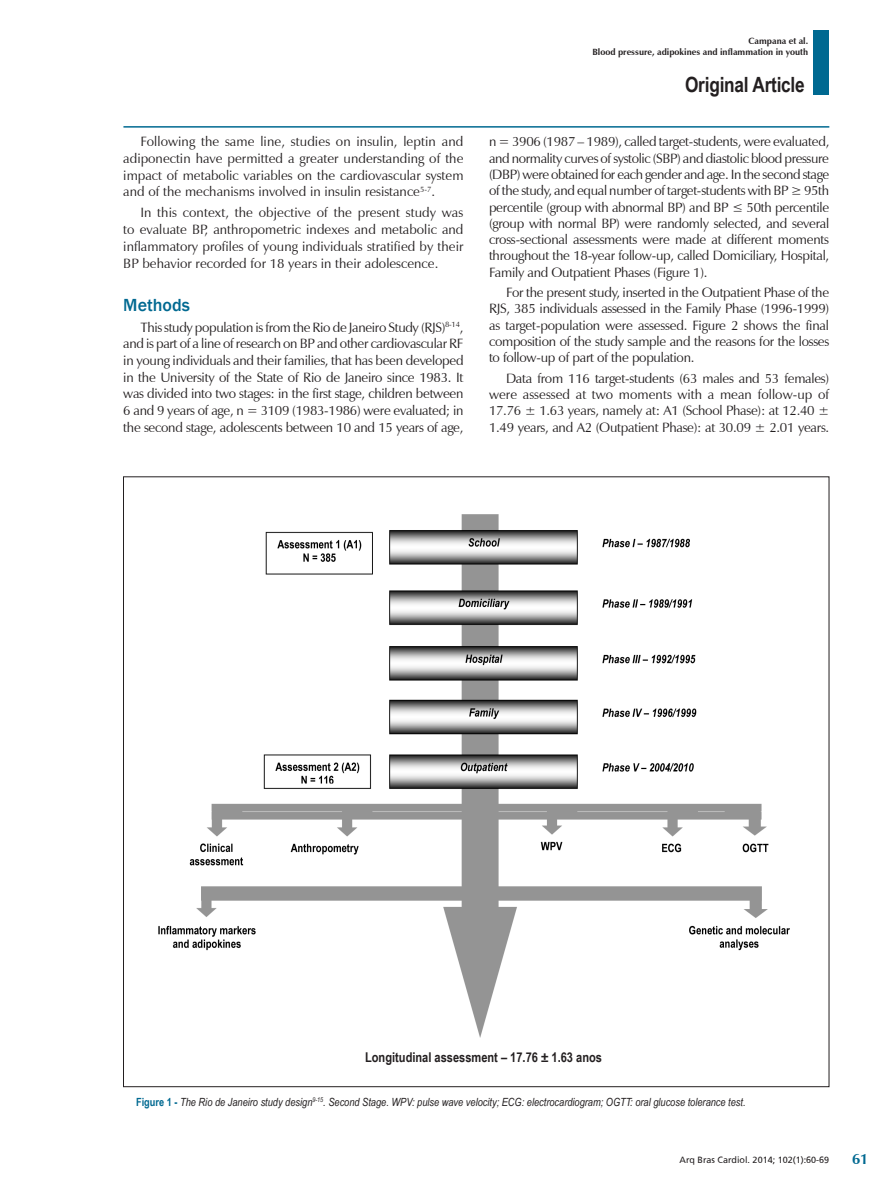
<style>
.page{position:relative;width:893px;height:1191px;background:#fff}
.page>*{position:absolute;margin:0;border:0;box-sizing:border-box;transform-origin:0 0}
.t1{font:700 21px "Arial Narrow";letter-spacing:-.01em;color:#231f20}
._02_-_TITULO_-_MATER{font:500 18px "Franklin Gothic";color:#006991}
.t2{font:700 15px "Zapf Humanist 601 BT";color:#006991}
._01-TEXTO_BASICO{font:13.5px/16.4px "Zapf Humanist 601 BT";letter-spacing:-.02em;color:#231f20;text-align:justify}
._01-TEXTO_BASICO-2{font:700 13.5px "Arial Narrow";color:#231f20}
._06_-_LEGENDA_FIGURA{font:italic 11.25px "Arial Narrow";color:#231f20}
.t3{font:700 9px "Zapf Humanist 601 BT";color:#231f20}
.t4{font:9px "Frutiger";color:#231f20}
.s1{font-weight:700;font-style:normal;color:#006991}
</style>
<div class="page">
<hr style="left:123px;top:126px;width:706px;height:2px;background:#006991">
<div style="left:813px;top:30px;width:16px;height:64px;background:#006991"></div>
<img style="left:158px;top:514px;width:632px;height:524px">
<p class="_01-TEXTO_BASICO" style="left:123px;top:133px;width:342px;text-indent:17px">Following the same line, studies on insulin, leptin and adiponectin have permitted a greater understanding of the impact of metabolic variables on the cardiovascular system and of the mechanisms involved in insulin resistance<sup>5-7</sup>.</p>
<p class="_01-TEXTO_BASICO" style="left:123px;top:204px;width:342px;text-indent:17px">In this context, the objective of the present study was to evaluate BP, anthropometric indexes and metabolic and inflammatory profiles of young individuals stratified by their BP behavior recorded for 18 years in their adolescence.</p>
<p class="_02_-_TITULO_-_MATER" style="left:123px;top:293px;width:68px">Methods</p>
<p class="_01-TEXTO_BASICO" style="left:123px;top:318px;width:342px;text-indent:17px">This study population is from the Rio de Janeiro Study (RJS)<sup>8‑14</sup>, and is part of a line of research on BP and other cardiovascular RF in young individuals and their families, that has been developed in the University of the State of Rio de Janeiro since 1983. It was divided into two stages: in the first stage, children between 6 and 9 years of age, n = 3109 (1983-1986) were evaluated; in the second stage, adolescents between 10 and 15 years of age,</p>
<p class="t3" style="left:749px;top:36px;width:61px">Campana et al.</p>
<p class="t3" style="left:592px;top:47px;width:217px">Blood pressure, adipokines and inflammation in youth</p>
<h1 class="t1" style="left:685px;top:69px;width:121px">Original Article</h1>
<p class="_01-TEXTO_BASICO" style="left:489px;top:134px;width:342px">n = 3906 (1987 – 1989), called target-students, were evaluated, and normality curves of systolic (SBP) and diastolic blood pressure (DBP) were obtained for each gender and age. In the second stage of the study, and equal number of target‑students with BP ≥ 95th percentile (group with abnormal BP) and BP ≤ 50th percentile (group with normal BP) were randomly selected, and several cross-sectional assessments were made at different moments throughout the 18-year follow-up, called Domiciliary, Hospital, Family and Outpatient Phases (Figure 1).</p>
<p class="_01-TEXTO_BASICO" style="left:489px;top:284px;width:342px;text-indent:17px">For the present study, inserted in the Outpatient Phase of the RJS, 385 individuals assessed in the Family Phase (1996-1999) as target-population were assessed. Figure 2 shows the final composition of the study sample and the reasons for the losses to follow-up of part of the population.</p>
<p class="_01-TEXTO_BASICO" style="left:489px;top:370px;width:342px;text-indent:17px">Data from 116 target-students (63 males and 53 females) were assessed at two moments with a mean follow-up of 17.76 ± 1.63 years, namely at: A1 (School Phase): at 12.40 ± 1.49 years, and A2 (Outpatient Phase): at 30.09 ± 2.01 years.</p>
<p class="_01-TEXTO_BASICO-2" style="left:365px;top:1047px;width:238px">Longitudinal assessment – 17.76 ± 1.63 anos</p>
<p class="_06_-_LEGENDA_FIGURA" style="left:136px;top:1094px;width:611px"><span class="s1">Figure 1 -</span> The Rio de Janeiro study design<sup>9-15</sup>. Second Stage. WPV: pulse wave velocity; ECG: electrocardiogram; OGTT: oral glucose tolerance test.</p>
<p class="t4" style="left:680px;top:1154px;width:151px">Arq Bras Cardiol. 2014; 102(1):60-69</p>
<p class="t2" style="left:852px;top:1149px;width:18px">61</p>
</div>
